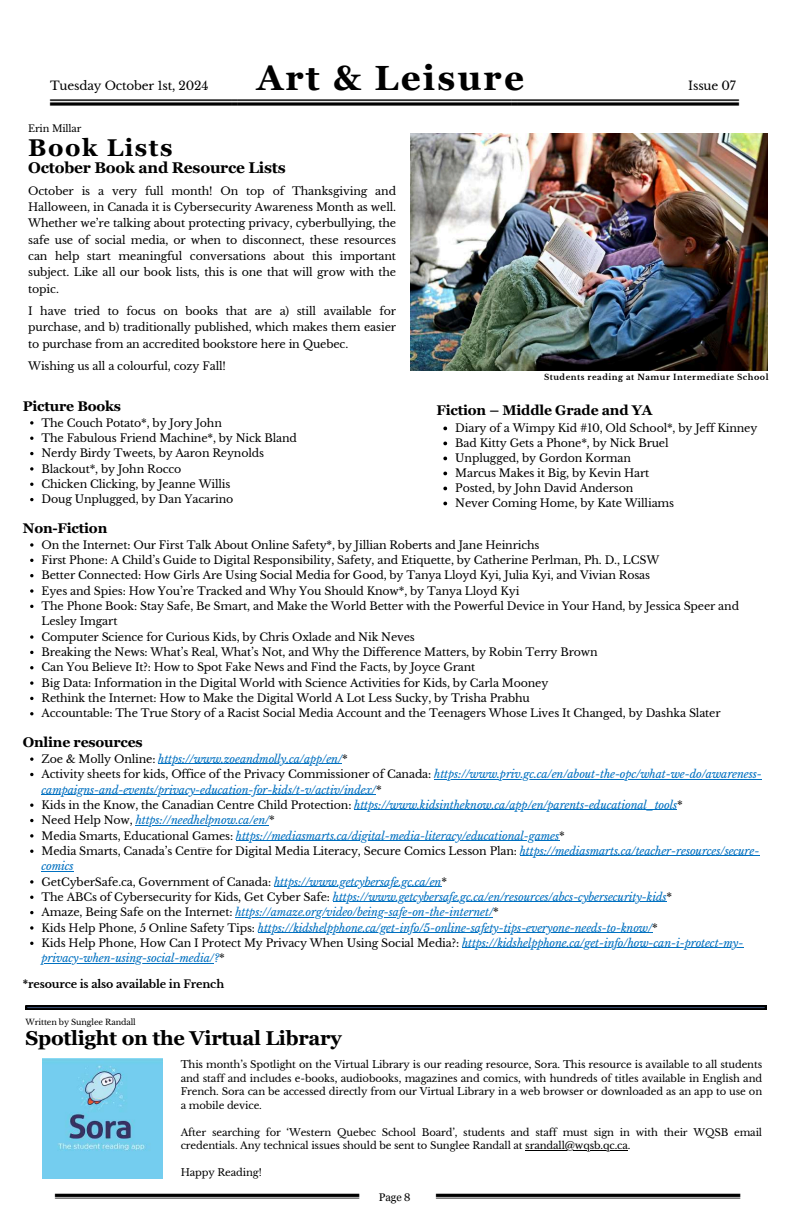
<style>
.page{position:relative;width:792px;height:1225px;background:#fff}
.page>*{position:absolute;margin:0;border:0;box-sizing:border-box;transform-origin:0 0}
.t1{font:700 35px "Georgia Pro";letter-spacing:.065em;color:#000}
.t2{font:700 24.3px "Georgia Pro";letter-spacing:.065em;color:#000}
.t3{font:700 20px "Georgia Pro";letter-spacing:-.015em;color:#000}
.t4{font:700 15.5px "Georgia Pro";letter-spacing:-.015em;color:#000}
.t5{font:700 14px "Georgia Pro";letter-spacing:-.015em;color:#000}
.t6{font:12px "Libre Baskerville";letter-spacing:-.015em;color:#000}
.t7{font:11px/15.3px "Libre Baskerville";letter-spacing:-.015em;color:#000}
.t8{font:italic 11px/15.3px "Libre Baskerville";letter-spacing:-.015em;color:#0070c0}
.t9{font:700 11px "Libre Baskerville";letter-spacing:-.015em;color:#000}
.t10{font:11px "Georgia Pro";color:#000}
.t11{font:10px/13.5px "Libre Baskerville";letter-spacing:-.015em;color:#000;text-align:justify}
.t12{font:9.7px "Libre Baskerville";letter-spacing:-.015em;color:#000}
.t13{font:700 8px "Libre Baskerville";letter-spacing:.065em;color:#000}
.t14{font:8px "Libre Baskerville";letter-spacing:-.015em;color:#000}
.s1{font-style:normal;color:#000}
</style>
<div class="page">
<img style="left:54px;top:1193px;width:306px;height:6px">
<img style="left:49px;top:99px;width:691px;height:7px">
<img style="left:435px;top:1193px;width:306px;height:6px">
<svg style="left:30px;top:421px;width:4px;height:3px"></svg>
<svg style="left:30px;top:436px;width:4px;height:4px"></svg>
<svg style="left:30px;top:452px;width:4px;height:3px"></svg>
<svg style="left:30px;top:482px;width:4px;height:4px"></svg>
<svg style="left:30px;top:498px;width:4px;height:3px"></svg>
<svg style="left:30px;top:558px;width:4px;height:4px"></svg>
<svg style="left:30px;top:574px;width:4px;height:3px"></svg>
<svg style="left:30px;top:604px;width:4px;height:4px"></svg>
<svg style="left:30px;top:650px;width:4px;height:4px"></svg>
<svg style="left:30px;top:666px;width:4px;height:3px"></svg>
<svg style="left:30px;top:696px;width:4px;height:4px"></svg>
<svg style="left:30px;top:712px;width:4px;height:3px"></svg>
<hr style="left:158px;top:763px;width:184px;height:1px;background:#0070c0">
<svg style="left:30px;top:772px;width:4px;height:4px"></svg>
<hr style="left:434px;top:778px;width:328px;height:1px;background:#0070c0">
<hr style="left:42px;top:794px;width:334px;height:1px;background:#0070c0">
<hr style="left:354px;top:809px;width:323px;height:1px;background:#0070c0">
<svg style="left:30px;top:818px;width:4px;height:4px"></svg>
<hr style="left:136px;top:824px;width:133px;height:1px;background:#0070c0">
<svg style="left:30px;top:834px;width:4px;height:3px"></svg>
<hr style="left:236px;top:840px;width:323px;height:1px;background:#0070c0">
<hr style="left:520px;top:855px;width:239px;height:1px;background:#0070c0">
<hr style="left:42px;top:870px;width:32px;height:1px;background:#0070c0">
<hr style="left:274px;top:886px;width:167px;height:1px;background:#0070c0">
<hr style="left:333px;top:901px;width:334px;height:1px;background:#0070c0">
<svg style="left:30px;top:911px;width:4px;height:3px"></svg>
<hr style="left:235px;top:916px;width:258px;height:1px;background:#0070c0">
<hr style="left:258px;top:932px;width:394px;height:1px;background:#0070c0">
<hr style="left:462px;top:947px;width:281px;height:1px;background:#0070c0">
<hr style="left:42px;top:962px;width:172px;height:1px;background:#0070c0">
<img style="left:411px;top:133px;width:357px;height:237px">
<svg style="left:443px;top:426px;width:4px;height:4px"></svg>
<svg style="left:443px;top:441px;width:4px;height:4px"></svg>
<svg style="left:443px;top:456px;width:4px;height:4px"></svg>
<svg style="left:443px;top:471px;width:4px;height:4px"></svg>
<svg style="left:443px;top:486px;width:4px;height:4px"></svg>
<svg style="left:443px;top:501px;width:4px;height:4px"></svg>
<img style="left:42px;top:1058px;width:120px;height:120px">
<hr style="left:525px;top:1149px;width:103px;height:1px;background:#000">
<svg style="left:26px;top:1005px;width:740px;height:3px;background:#111825"></svg>
<p class="t6" style="left:50px;top:78px;width:160px">Tuesday October 1st, 2024</p>
<h1 class="t1" style="left:257px;top:58px;width:269px">Art &amp; Leisure</h1>
<p class="t12" style="left:28px;top:123px;width:55px">Erin Millar</p>
<h2 class="t2" style="left:28px;top:133px;width:146px">Book Lists</h2>
<h3 class="t4" style="left:28px;top:159px;width:259px">October Book and Resource Lists</h3>
<p class="t7" style="left:28px;top:182px;width:369px;line-height:16.3px;text-align:justify">October is a very full month! On top of Thanksgiving and Halloween, in Canada it is Cybersecurity Awareness Month as well.<br>Whether we’re talking about protecting privacy, cyberbullying, the safe use of social media, or when to disconnect, these resources can help start meaningful conversations about this important subject. Like all our book lists, this is one that will grow with the topic.</p>
<p class="t7" style="left:28px;top:303px;width:369px;line-height:16.3px;text-align:justify">I have tried to focus on books that are a) still available for purchase, and b) traditionally published, which makes them easier to purchase from an accredited bookstore here in Quebec.</p>
<p class="t7" style="left:28px;top:358px;width:199px">Wishing us all a colourful, cozy Fall!</p>
<p class="t6" style="left:688px;top:78px;width:49px">Issue 07</p>
<p class="t13" style="left:544px;top:372px;width:226px">Students reading at Namur Intermediate School</p>
<p class="t5" style="left:23px;top:397px;width:100px">Picture Books</p>
<p class="t7" style="left:42px;top:415px;width:257px">The Couch Potato*, by Jory John<br>The Fabulous Friend Machine*, by Nick Bland Nerdy Birdy Tweets, by Aaron Reynolds Blackout*, by John Rocco<br>Chicken Clicking, by Jeanne Willis<br>Doug Unplugged, by Dan Yacarino</p>
<p class="t5" style="left:23px;top:519px;width:86px">Non-Fiction</p>
<p class="t7" style="left:42px;top:537px;width:699px">On the Internet: Our First Talk About Online Safety*, by Jillian Roberts and Jane Heinrichs<br>First Phone: A Child’s Guide to Digital Responsibility, Safety, and Etiquette, by Catherine Perlman, Ph. D., LCSW<br>Better Connected: How Girls Are Using Social Media for Good, by Tanya Lloyd Kyi, Julia Kyi, and Vivian Rosas<br>Eyes and Spies: How You’re Tracked and Why You Should Know*, by Tanya Lloyd Kyi<br>The Phone Book: Stay Safe, Be Smart, and Make the World Better with the Powerful Device in Your Hand, by Jessica Speer and Lesley Imgart<br>Computer Science for Curious Kids, by Chris Oxlade and Nik Neves<br>Breaking the News: What’s Real, What’s Not, and Why the Difference Matters, by Robin Terry Brown<br>Can You Believe It?: How to Spot Fake News and Find the Facts, by Joyce Grant<br>Big Data: Information in the Digital World with Science Activities for Kids, by Carla Mooney<br>Rethink the Internet: How to Make the Digital World A Lot Less Sucky, by Trisha Prabhu<br>Accountable: The True Story of a Racist Social Media Account and the Teenagers Whose Lives It Changed, by Dashka Slater</p>
<p class="t5" style="left:23px;top:733px;width:121px">Online resources</p>
<p class="t8" style="left:42px;top:751px;width:722px"><span class="s1">Zoe &amp; Molly Online:</span> https://www.zoeandmolly.ca/app/en/<span class="s1">*<br>Activity sheets for kids, Office of the Privacy Commissioner of Canada:</span> https://www.priv.gc.ca/en/about-the-opc/what-we-do/awareness&shy;campaigns-and-events/privacy-education-for-kids/t-v/activ/index/<span class="s1">*<br>Kids in the Know, the Canadian Centre Child Protection:</span> https://www.kidsintheknow.ca/app/en/parents-educational_tools<span class="s1">*<br>Need Help Now,</span> https://needhelpnow.ca/en/<span class="s1">*<br>Media Smarts, Educational Games:</span> https://mediasmarts.ca/digital-media-literacy/educational-games<span class="s1">*<br>Media Smarts, Canada’s Centre for Digital Media Literacy, Secure Comics Lesson Plan:</span> https://mediasmarts.ca/teacher-resources/secure&shy;comics<br><span class="s1">GetCyberSafe.ca, Government of Canada:</span> https://www.getcybersafe.gc.ca/en<span class="s1">*<br>The ABCs of Cybersecurity for Kids, Get Cyber Safe:</span> https://www.getcybersafe.gc.ca/en/resources/abcs-cybersecurity-kids<span class="s1">*<br>Amaze, Being Safe on the Internet:</span> https://amaze.org/video/being-safe-on-the-internet/<span class="s1">*<br>Kids Help Phone, 5 Online Safety Tips:</span> https://kidshelpphone.ca/get-info/5-online-safety-tips-everyone-needs-to-know/<span class="s1">*<br>Kids Help Phone, How Can I Protect My Privacy When Using Social Media?:</span> https://kidshelpphone.ca/get-info/how-can-i-protect-my&shy;privacy-when-using-social-media/?<span class="s1">*</span></p>
<p class="t9" style="left:23px;top:977px;width:203px">*resource is also available in French</p>
<p class="t5" style="left:437px;top:401px;width:217px">Fiction – Middle Grade and YA</p>
<p class="t7" style="left:455px;top:420px;width:304px;line-height:15px">Diary of a Wimpy Kid #10, Old School*, by Jeff Kinney Bad Kitty Gets a Phone*, by Nick Bruel<br>Unplugged, by Gordon Korman<br>Marcus Makes it Big, by Kevin Hart<br>Posted, by John David Anderson<br>Never Coming Home, by Kate Williams</p>
<p class="t14" style="left:25px;top:1016px;width:112px">Written by Sunglee Randall</p>
<h3 class="t3" style="left:25px;top:1026px;width:318px">Spotlight on the Virtual Library</h3>
<p class="t11" style="left:181px;top:1057px;width:583px">This month’s Spotlight on the Virtual Library is our reading resource, Sora. This resource is available to all students and staff and includes e-books, audiobooks, magazines and comics, with hundreds of titles available in English and French. Sora can be accessed directly from our Virtual Library in a web browser or downloaded as an app to use on a mobile device.</p>
<p class="t11" style="left:181px;top:1125px;width:583px">After searching for ‘Western Quebec School Board’, students and staff must sign in with their WQSB email credentials. Any technical issues should be sent to Sunglee Randall at srandall@wqsb.qc.ca.</p>
<p class="t11" style="left:181px;top:1165px;width:83px">Happy Reading!</p>
<p class="t10" style="left:379px;top:1190px;width:33px">Page 8</p>
</div>
